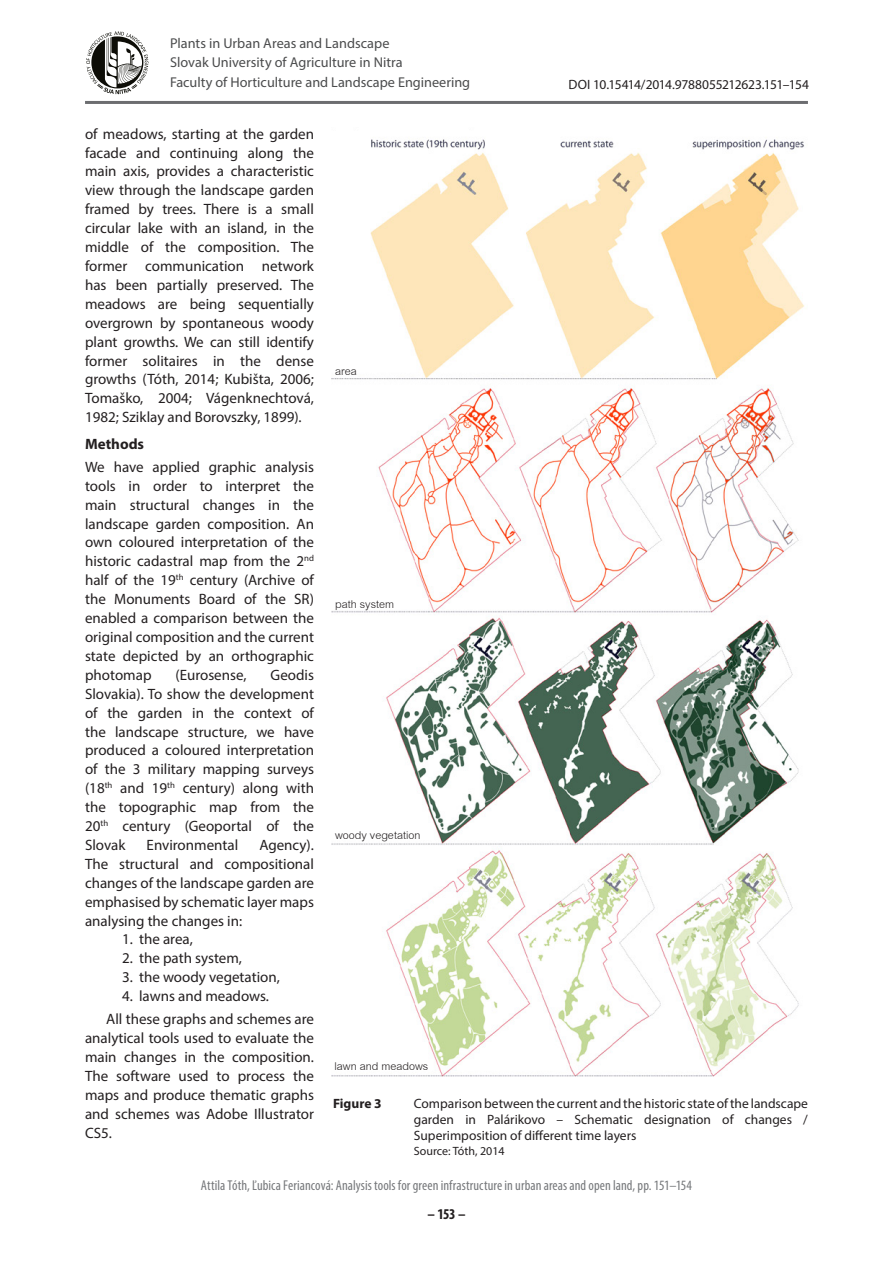
<style>
.page{position:relative;width:893px;height:1263px;background:#fff}
.page>*{position:absolute;margin:0;border:0;box-sizing:border-box;transform-origin:0 0}
.t1{font:16.5px "Cordia New";color:#231f20}
.t2{font:15px/18.9px "Myriad Pro";color:#231f20;text-align:justify}
.t3{font:700 15px "Myriad Pro";color:#231f20}
.t4{font:700 condensed 15px "Myriad Pro";color:#231f20}
.t5{font:14.25px/19.5px "Myriad Pro";color:#4b4c4d}
.t6{font:condensed 14.25px "Myriad Pro";letter-spacing:.005em;color:#76787b}
.t7{font:13.5px/16.2px "Myriad Pro";color:#231f20;text-align:justify}
.t8{font:13.5px "Myriad Pro";letter-spacing:-.02em;color:#231f20}
.t9{font:700 13.5px "Myriad Pro";color:#231f20}
.t10{font:12px "Myriad Pro";color:#231f20}
</style>
<div class="page">
<hr style="left:85px;top:101px;width:723px;height:3px;background:#6c6d70">
<svg style="left:86px;top:31px;width:62px;height:63px"></svg>
<img style="left:332px;top:139px;width:472px;height:938px">
<p class="t5" style="left:170px;top:33px;width:302px">Plants in Urban Areas and Landscape<br>Slovak University of Agriculture in Nitra<br>Faculty of Horticulture and Landscape Engineering</p>
<p class="t2" style="left:85px;top:124px;width:230px">of meadows, starting at the garden facade and continuing along the main axis, provides a characteristic view through the landscape garden framed by trees. There is a small circular lake with an island, in the middle of the composition. The former communication network has been partially preserved. The meadows are being sequentially overgrown by spontaneous woody plant growths. We can still identify former solitaires in the dense growths (Tóth, 2014; Kubišta, 2006; Tomaško, 2004; Vágenknechtová, 1982; Sziklay and Borovszky, 1899).</p>
<p class="t3" style="left:85px;top:434px;width:61px">Methods</p>
<p class="t2" style="left:85px;top:457px;width:230px">We have applied graphic analysis tools in order to interpret the main structural changes in the landscape garden composition. An own coloured interpretation of the historic cadastral map from the 2<sup>nd </sup>half of the 19<sup>th</sup> century (Archive of the Monuments Board of the SR) enabled a comparison between the original composition and the current state depicted by an orthographic photomap</p>
<p class="t8" style="left:569px;top:76px;width:242px">DOI 10.15414/2014.9788055212623.151–154</p>
<p class="t1" style="left:335px;top:360px;width:23px">area</p>
<p class="t1" style="left:335px;top:593px;width:60px">path system</p>
<p class="t2" style="left:85px;top:665px;width:230px;text-indent:186px">Geodis Slovakia). To show the development of the garden in the context of the landscape structure, we have produced a coloured interpretation of the 3 military mapping surveys (18<sup>th</sup> and 19<sup>th</sup> century) along with the topographic map from the 20<sup>th</sup> century (Geoportal of the Slovak</p>
<p class="t2" style="left:176px;top:665px;width:72px">(Eurosense,</p>
<p class="t1" style="left:335px;top:824px;width:87px">woody vegetation</p>
<p class="t2" style="left:147px;top:835px;width:93px">Environmental</p>
<p class="t2" style="left:85px;top:835px;width:230px;text-indent:174px">Agency).<br>The structural and compositional changes of the landscape garden are emphasised by schematic layer maps analysing the changes in:</p>
<p class="t2" style="left:122px;top:930px;width:72px">1. the area,</p>
<p class="t2" style="left:122px;top:949px;width:121px">2. the path system,</p>
<p class="t2" style="left:122px;top:967px;width:159px">3. the woody vegetation,</p>
<p class="t2" style="left:106px;top:984px;width:209px;line-height:23.1px;text-indent:16px">4. lawns and meadows.<br>All these graphs and schemes are</p>
<p class="t2" style="left:85px;top:1028px;width:230px">analytical tools used to evaluate the main changes in the composition.<br>The software used to process the maps and produce thematic graphs and schemes was Adobe Illustrator CS5.</p>
<p class="t1" style="left:334px;top:1055px;width:95px">lawn and meadows</p>
<p class="t9" style="left:333px;top:1094px;width:50px">Figure 3</p>
<p class="t7" style="left:414px;top:1095px;width:396px">Comparison between the current and the historic state of the landscape garden in Palárikovo – Schematic designation of changes / Superimposition of different time layers</p>
<p class="t10" style="left:414px;top:1143px;width:92px">Source: Tóth, 2014</p>
<p class="t6" style="left:201px;top:1176px;width:493px">Attila Tóth, Ľubica Feriancová: Analysis tools for green infrastructure in urban areas and open land, pp. 151–154</p>
<p class="t4" style="left:427px;top:1204px;width:40px">– 153 –</p>
</div>
